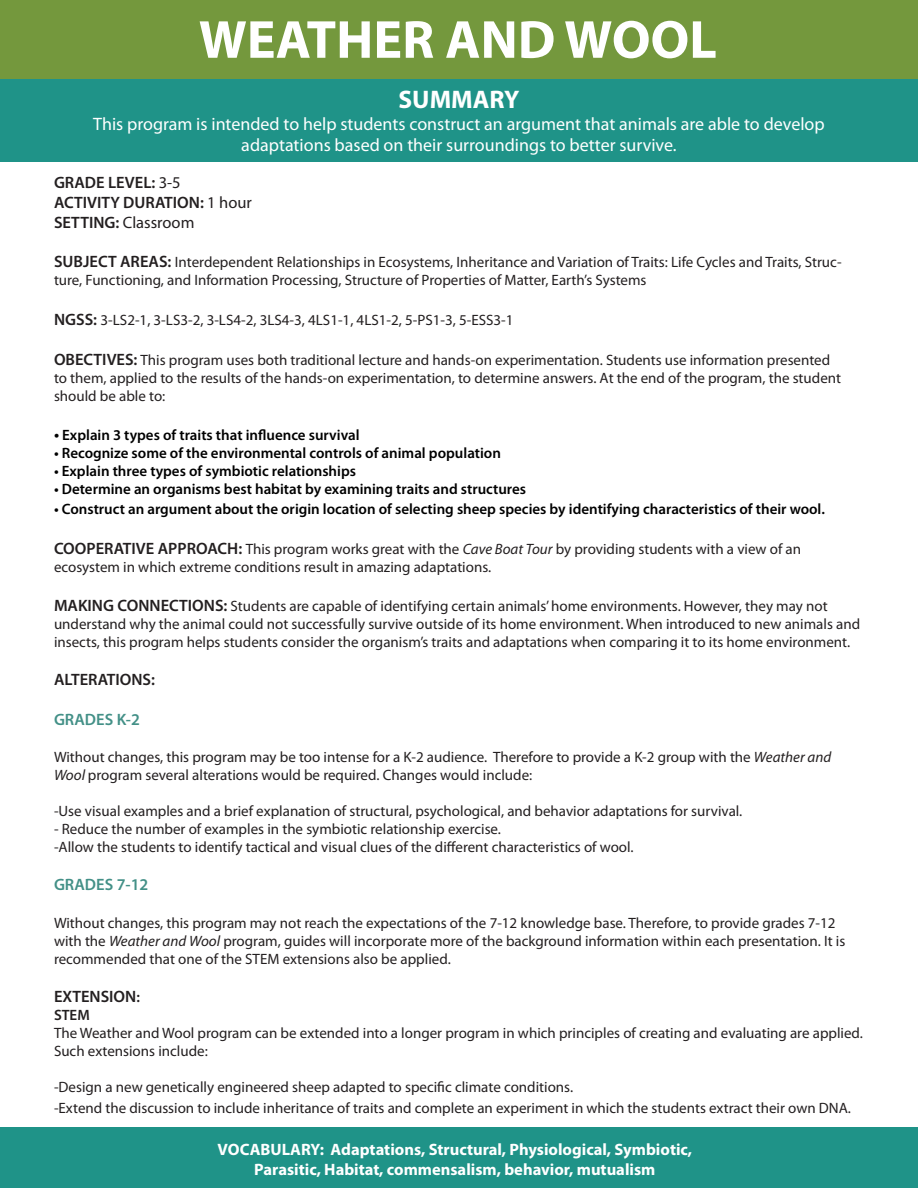
<style>
.page{position:relative;width:918px;height:1188px;background:#fff}
.page>*{position:absolute;margin:0;border:0;box-sizing:border-box;transform-origin:0 0}
.t1{font:700 54px "Myriad Pro";color:#fff}
.t2{font:700 25.5px "Myriad Pro";color:#fff}
.t3{font:18px/21.6px "Myriad Pro";color:#fff;text-align:center}
.t4{font:700 16.5px "Myriad Pro";color:#fff}
.t5{font:600 16.5px "Myriad Pro";color:#231f20}
.t6{font:600 16.5px "Myriad Pro";color:#439087}
.t7{font:16.5px "Myriad Pro";color:#231f20}
.t8{font:15px/18px "Myriad Pro";color:#231f20}
.t9{font:600 15px "Myriad Pro";color:#000}
.t10{font:600 15px "Myriad Pro";color:#231f20}
.s1{font-weight:400}
.s2{font-weight:600}
.s3{font-weight:600;font-size:16.5px}
.s4{font-size:16.5px}
.s5{font-style:italic}
.s6{font-size:15px}
</style>
<div class="page">
<div style="left:0;top:0;width:918px;height:80px;background:#74983d"></div>
<div style="left:0;top:80px;width:918px;height:82px;background:#1f9388"></div>
<div style="left:0;top:1128px;width:918px;height:60px;background:#1f9388"></div>
<p class="t1" style="left:199px;top:4px;width:520px">WEATHER AND WOOL</p>
<p class="t2" style="left:399px;top:83px;width:122px">SUMMARY</p>
<p class="t3" style="left:93px;top:113px;width:733px">This program is intended to help students construct an argument that animals are able to develop adaptations based on their surroundings to better survive.</p>
<p class="t5" style="left:54px;top:172px;width:128px">GRADE LEVEL: <span class="s1">3-5</span></p>
<p class="t5" style="left:54px;top:192px;width:199px">ACTIVITY DURATION: <span class="s1">1 hour</span></p>
<p class="t7" style="left:54px;top:212px;width:142px"><span class="s2">SETTING:</span> Classroom</p>
<p class="t8" style="left:54px;top:253px;width:789px"><span class="s3">SUBJECT AREAS:</span> Interdependent Relationships in Ecosystems, Inheritance and Variation of Traits: Life Cycles and Traits, Struc&shy;ture, Functioning, and Information Processing, Structure of Properties of Matter, Earth’s Systems</p>
<p class="t8" style="left:54px;top:311px;width:461px"><span class="s3">NGSS:</span> 3-LS2-1, 3-LS3-2, 3-LS4-2, 3LS4-3, 4LS1-1, 4LS1-2, 5-PS1-3, 5-ESS3-1</p>
<p class="t8" style="left:54px;top:350px;width:789px"><span class="s3">OBECTIVES:</span> This program uses both traditional lecture and hands-on experimentation. Students use information presented to them, applied to the results of the hands-on experimentation, to determine answers. At the end of the program, the student should be able to:</p>
<p class="t9" style="left:54px;top:426px;width:307px"><span class="s4">•</span> Explain 3 types of traits that influence survival</p>
<p class="t9" style="left:54px;top:444px;width:449px">• Recognize some of the environmental controls of animal population</p>
<p class="t9" style="left:54px;top:462px;width:304px">• Explain three types of symbiotic relationships</p>
<p class="t9" style="left:54px;top:480px;width:474px">• Determine an organisms best habitat by examining traits and structures</p>
<p class="t9" style="left:54px;top:499px;width:772px">• Construct an argument about the origin location of selecting sheep species by identifying characteristics of their wool.</p>
<p class="t8" style="left:54px;top:539px;width:749px"><span class="s3">COOPERATIVE APPROACH:</span> This program works great with the <span class="s5">Cave Boat Tour</span> by providing students with a view of an ecosystem in which extreme conditions result in amazing adaptations.</p>
<p class="t8" style="left:54px;top:597px;width:808px"><span class="s3">MAKING CONNECTIONS:</span> Students are capable of identifying certain animals’ home environments. However, they may not understand why the animal could not successfully survive outside of its home environment. When introduced to new animals and insects, this program helps students consider the organism’s traits and adaptations when comparing it to its home environment.</p>
<p class="t5" style="left:54px;top:669px;width:103px">ALTERATIONS:</p>
<p class="t6" style="left:54px;top:708px;width:88px">GRADES K-2</p>
<p class="t8" style="left:54px;top:748px;width:779px">Without changes, this program may be too intense for a K-2 audience. Therefore to provide a K-2 group with the <span class="s5">Weather and<br>Wool</span> program several alterations would be required. Changes would include:</p>
<p class="t8" style="left:54px;top:802px;width:690px">-Use visual examples and a brief explanation of structural, psychological, and behavior adaptations for survival.</p>
<p class="t8" style="left:54px;top:820px;width:449px">- Reduce the number of examples in the symbiotic relationship exercise.</p>
<p class="t8" style="left:54px;top:838px;width:581px">-Allow the students to identify tactical and visual clues of the different characteristics of wool.</p>
<p class="t6" style="left:54px;top:874px;width:96px">GRADES 7-12</p>
<p class="t8" style="left:54px;top:914px;width:793px">Without changes, this program may not reach the expectations of the 7-12 knowledge base. Therefore, to provide grades 7-12 with the <span class="s5">Weather and Wool</span> program, guides will incorporate more of the background information within each presentation. It is recommended that one of the STEM extensions also be applied.</p>
<p class="t5" style="left:54px;top:986px;width:87px">EXTENSION<span class="s6">:</span></p>
<p class="t10" style="left:54px;top:1005px;width:37px">STEM</p>
<p class="t8" style="left:54px;top:1023px;width:811px">The Weather and Wool program can be extended into a longer program in which principles of creating and evaluating are applied.<br>Such extensions include:</p>
<p class="t8" style="left:54px;top:1077px;width:521px">-Design a new genetically engineered sheep adapted to specific climate conditions.</p>
<p class="t8" style="left:54px;top:1099px;width:799px">-Extend the discussion to include inheritance of traits and complete an experiment in which the students extract their own DNA.</p>
<p class="t4" style="left:218px;top:1139px;width:476px">VOCABULARY: Adaptations, Structural, Physiological, Symbiotic,</p>
<p class="t4" style="left:254px;top:1158px;width:403px">Parasitic, Habitat, commensalism, behavior, mutualism</p>
</div>
